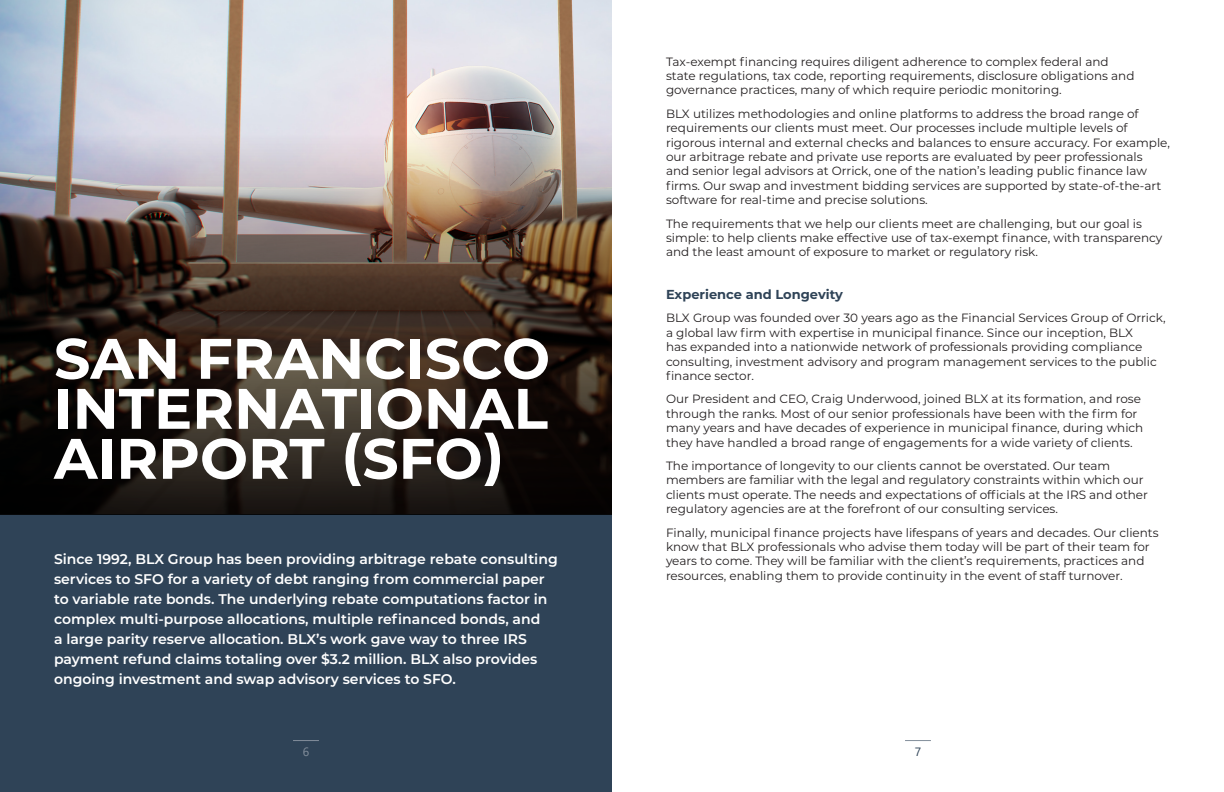
<style>
.page{position:relative;width:1224px;height:792px;background:#fff}
.page>*{position:absolute;margin:0;border:0;box-sizing:border-box;transform-origin:0 0}
.Divider_Client_title{font:700 57px/50px "Montserrat";color:#fff;text-align:justify}
.Divider_Client_body_text{font:600 14px/20px "Montserrat";color:#fff}
.Subheading{font:700 13px "Montserrat";color:#2f4357}
.Body_Text{font:12px/14.4px "Montserrat";color:#231f20}
.t1{font:12px "Segoe UI";color:#838e9b}
.t2{font:12px "Segoe UI";color:#2f4357}
</style>
<div class="page">
<img style="left:0;top:0;width:612px;height:135px">
<div style="left:0;top:515px;width:612px;height:277px;background:#2f4357"></div>
<svg style="left:905px;top:740px;width:26px;height:1px"></svg>
<svg style="left:293px;top:740px;width:26px;height:1px"></svg>
<img style="left:0;top:135px;width:612px;height:380px">
<p class="Divider_Client_title" style="left:54px;top:331px;width:498px">SAN FRANCISCO INTERNATIONAL AIRPORT (SFO)</p>
<p class="Divider_Client_body_text" style="left:54px;top:549px;width:505px">Since 1992, BLX Group has been providing arbitrage rebate consulting services to SFO for a variety of debt ranging from commercial paper to variable rate bonds. The underlying rebate computations factor in complex multi-purpose allocations, multiple refinanced bonds, and<br>a large parity reserve allocation. BLX’s work gave way to three IRS payment refund claims totaling over $3.2 million. BLX also provides ongoing investment and swap advisory services to SFO.</p>
<p class="Body_Text" style="left:666px;top:54px;width:470px">Tax-exempt financing requires diligent adherence to complex federal and state regulations, tax code, reporting requirements, disclosure obligations and governance practices, many of which require periodic monitoring.</p>
<p class="Body_Text" style="left:666px;top:106px;width:506px">BLX utilizes methodologies and online platforms to address the broad range of requirements our clients must meet. Our processes include multiple levels of rigorous internal and external checks and balances to ensure accuracy. For example, our arbitrage rebate and private use reports are evaluated by peer professionals<br>and senior legal advisors at Orrick, one of the nation’s leading public finance law firms. Our swap and investment bidding services are supported by state-of-the-art software for real-time and precise solutions.</p>
<p class="Body_Text" style="left:666px;top:216px;width:498px">The requirements that we help our clients meet are challenging, but our goal is simple: to help clients make effective use of tax-exempt finance, with transparency and the least amount of exposure to market or regulatory risk.</p>
<p class="Subheading" style="left:666px;top:285px;width:179px">Experience and Longevity</p>
<p class="Body_Text" style="left:666px;top:311px;width:501px">BLX Group was founded over 30 years ago as the Financial Services Group of Orrick, a global law firm with expertise in municipal finance. Since our inception, BLX<br>has expanded into a nationwide network of professionals providing compliance consulting, investment advisory and program management services to the public finance sector.</p>
<p class="Body_Text" style="left:666px;top:392px;width:479px">Our President and CEO, Craig Underwood, joined BLX at its formation, and rose through the ranks. Most of our senior professionals have been with the firm for many years and have decades of experience in municipal finance, during which they have handled a broad range of engagements for a wide variety of clients.</p>
<p class="Body_Text" style="left:666px;top:458px;width:483px">The importance of longevity to our clients cannot be overstated. Our team members are familiar with the legal and regulatory constraints within which our clients must operate. The needs and expectations of officials at the IRS and other regulatory agencies are at the forefront of our consulting services.</p>
<p class="Body_Text" style="left:666px;top:525px;width:494px">Finally, municipal finance projects have lifespans of years and decades. Our clients know that BLX professionals who advise them today will be part of their team for years to come. They will be familiar with the client’s requirements, practices and resources, enabling them to provide continuity in the event of staff turnover.</p>
<p class="t1" style="left:303px;top:740px;width:8px">6</p>
<p class="t2" style="left:915px;top:740px;width:8px">7</p>
</div>
